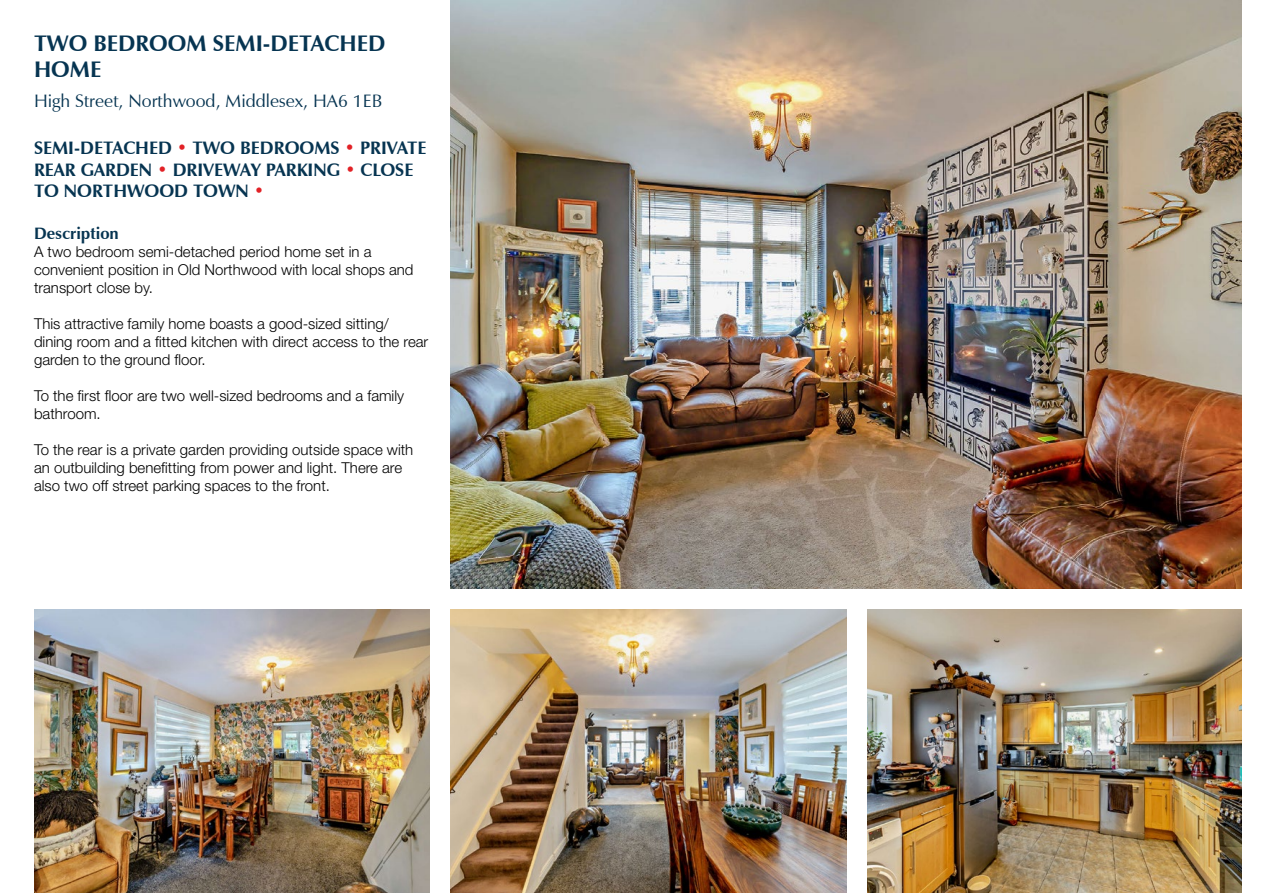
<style>
.page{position:relative;width:1263px;height:893px;background:#fff}
.page>*{position:absolute;margin:0;border:0;box-sizing:border-box;transform-origin:0 0}
.t1{font:700 22.5px/25.5px "Zapf Humanist 601 BT";color:#063451}
.t2{font:700 18px/21.6px "Zapf Humanist 601 BT";color:#063451}
.t3{font:18px "Zapf Humanist 601 BT";color:#063451}
.t4{font:700 16.5px "Zapf Humanist 601 BT";color:#063451}
.t5{font:300 15px/18px "Helvetica Neue LT Std";color:#000}
.s1{color:#e22126}
</style>
<div class="page">
<img style="left:867px;top:609px;width:375px;height:284px">
<img style="left:451px;top:609px;width:395px;height:284px">
<img style="left:34px;top:609px;width:395px;height:284px">
<img style="left:451px;top:0;width:791px;height:588px">
<h1 class="t1" style="left:34px;top:31px;width:353px">TWO BEDROOM SEMI-DETACHED<br>HOME</h1>
<p class="t3" style="left:34px;top:89px;width:350px">High Street, Northwood, Middlesex, HA6 1EB</p>
<p class="t2" style="left:34px;top:137px;width:394px">SEMI-DETACHED <span class="s1">•</span> TWO BEDROOMS <span class="s1">•</span> PRIVATE<br>REAR GARDEN <span class="s1">•</span> DRIVEWAY PARKING <span class="s1">•</span> CLOSE<br>TO NORTHWOOD TOWN <span class="s1">•</span></p>
<p class="t4" style="left:34px;top:223px;width:86px">Description</p>
<p class="t5" style="left:34px;top:242px;width:381px">A two bedroom semi-detached period home set in a convenient position in Old Northwood with local shops and transport close by.</p>
<p class="t5" style="left:34px;top:314px;width:396px">This attractive family home boasts a good-sized sitting/ dining room and a fitted kitchen with direct access to the rear garden to the ground floor.</p>
<p class="t5" style="left:34px;top:386px;width:372px">To the first floor are two well-sized bedrooms and a family bathroom.</p>
<p class="t5" style="left:34px;top:440px;width:381px">To the rear is a private garden providing outside space with an outbuilding benefitting from power and light. There are also two off street parking spaces to the front.</p>
</div>
